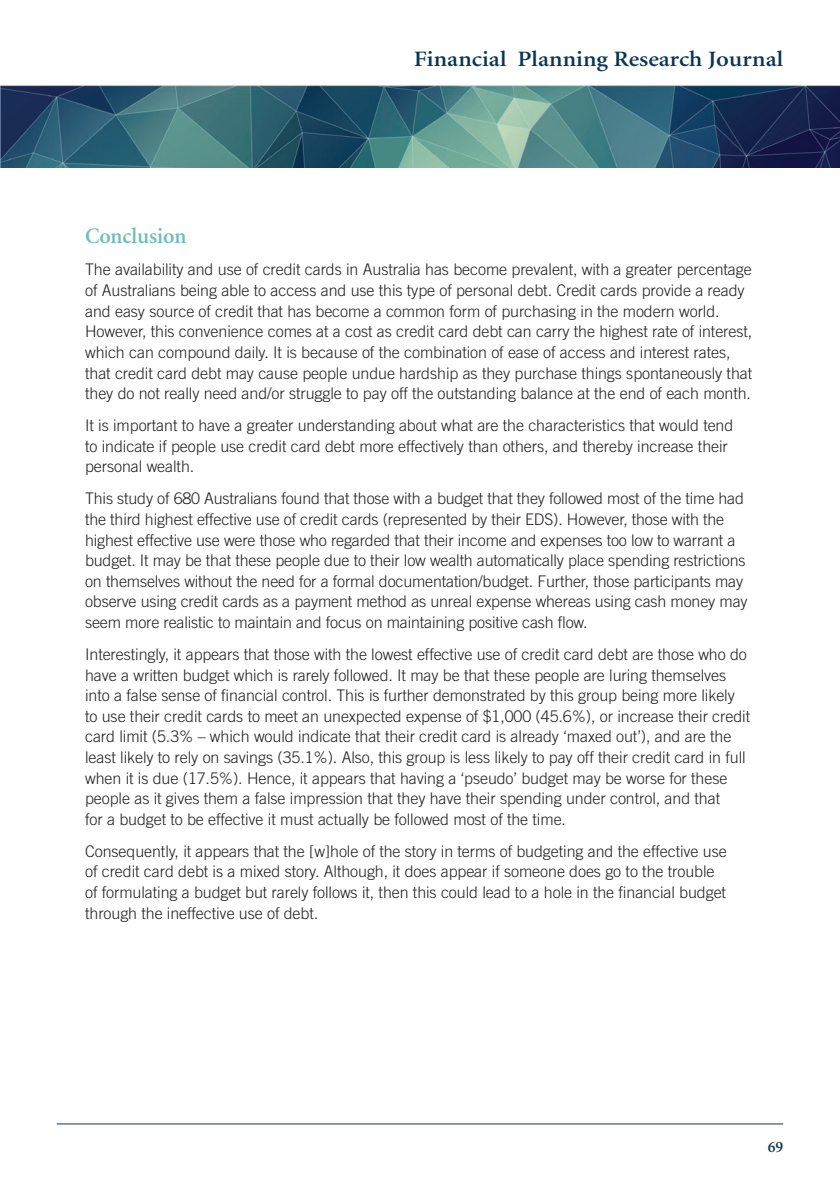
<style>
.page{position:relative;width:840px;height:1191px;background:#fff}
.page>*{position:absolute;margin:0;border:0;box-sizing:border-box;transform-origin:0 0}
.t1{font:600 22px "Minion";color:#0a3653;scale:1.12 1}
.t2{font:600 22px "Minion";letter-spacing:-.01em;color:#6bbdb9}
.t3{font:300 16px/20.6px "Trade Gothic";letter-spacing:-.005em;color:#231f20}
.t4{font:600 16px "Minion";color:#0a3653}
</style>
<div class="page">
<hr style="left:57px;top:1123px;width:725px;height:1px;background:#0a3653">
<img style="left:0;top:86px;width:839px;height:82px">
<h1 class="t1" style="left:413px;top:48px;width:331px">Financial Planning Research Journal</h1>
<h1 class="t2" style="left:85px;top:225px;width:103px">Conclusion</h1>
<p class="t3" style="left:85px;top:259px;width:668px">The availability and use of credit cards in Australia has become prevalent, with a greater percentage of Australians being able to access and use this type of personal debt. Credit cards provide a ready and easy source of credit that has become a common form of purchasing in the modern world.<br>However, this convenience comes at a cost as credit card debt can carry the highest rate of interest, which can compound daily. It is because of the combination of ease of access and interest rates, that credit card debt may cause people undue hardship as they purchase things spontaneously that they do not really need and/or struggle to pay off the outstanding balance at the end of each month.</p>
<p class="t3" style="left:85px;top:415px;width:649px">It is important to have a greater understanding about what are the characteristics that would tend to indicate if people use credit card debt more effectively than others, and thereby increase their personal wealth.</p>
<p class="t3" style="left:85px;top:488px;width:663px">This study of 680 Australians found that those with a budget that they followed most of the time had the third highest effective use of credit cards (represented by their EDS). However, those with the highest effective use were those who regarded that their income and expenses too low to warrant a budget. It may be that these people due to their low wealth automatically place spending restrictions on themselves without the need for a formal documentation/budget. Further, those participants may observe using credit cards as a payment method as unreal expense whereas using cash money may seem more realistic to maintain and focus on maintaining positive cash flow.</p>
<p class="t3" style="left:85px;top:643px;width:666px">Interestingly, it appears that those with the lowest effective use of credit card debt are those who do have a written budget which is rarely followed. It may be that these people are luring themselves into a false sense of financial control. This is further demonstrated by this group being more likely to use their credit cards to meet an unexpected expense of $1,000 (45.6%), or increase their credit card limit (5.3% – which would indicate that their credit card is already ‘maxed out’), and are the least likely to rely on savings (35.1%). Also, this group is less likely to pay off their credit card in full when it is due (17.5%). Hence, it appears that having a ‘pseudo’ budget may be worse for these people as it gives them a false impression that they have their spending under control, and that<br>for a budget to be effective it must actually be followed most of the time.</p>
<p class="t3" style="left:85px;top:840px;width:642px">Consequently, it appears that the [w]hole of the story in terms of budgeting and the effective use of credit card debt is a mixed story. Although, it does appear if someone does go to the trouble of formulating a budget but rarely follows it, then this could lead to a hole in the financial budget through the ineffective use of debt.</p>
<p class="t4" style="left:767px;top:1138px;width:17px">69</p>
</div>
